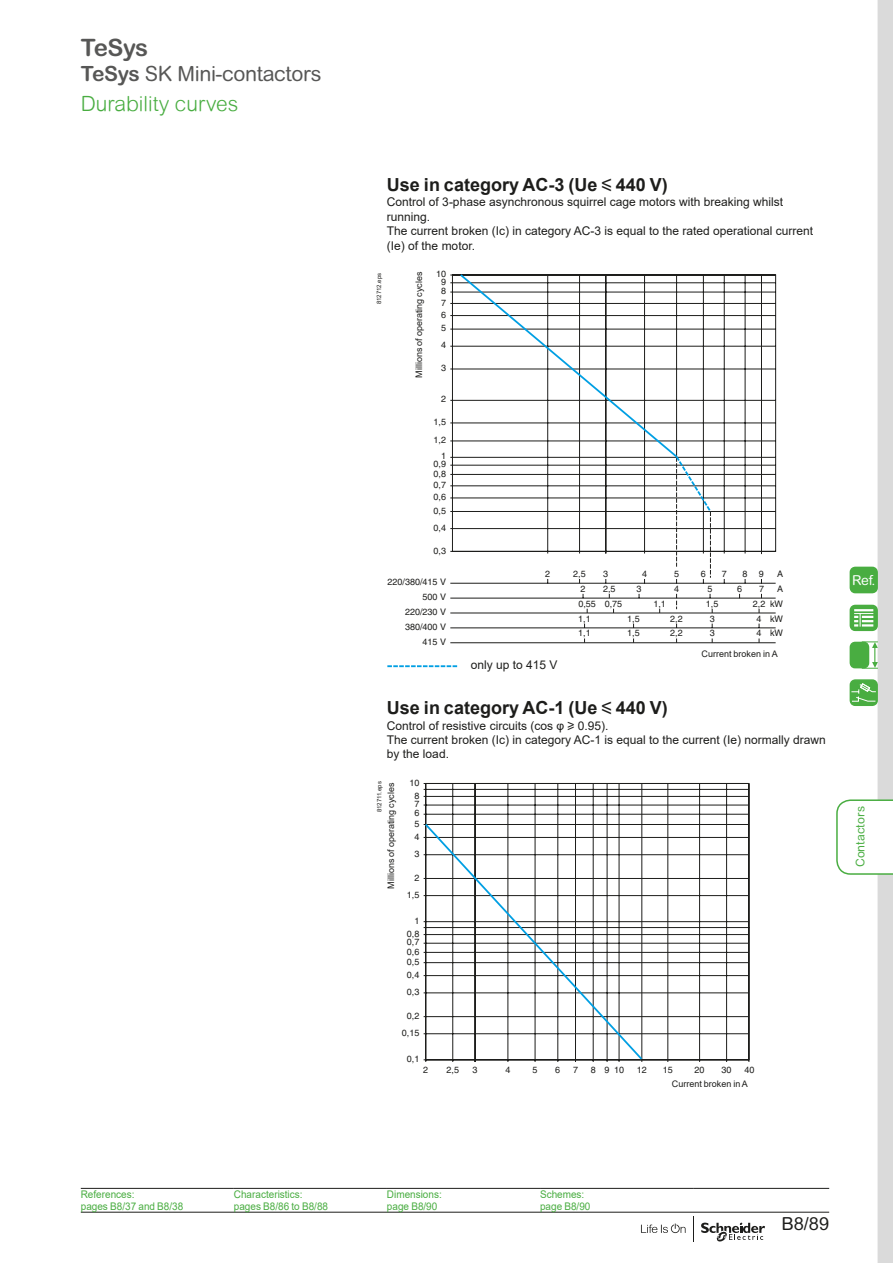
<style>
.page{position:relative;width:893px;height:1263px;background:#fff}
.page>*{position:absolute;margin:0;border:0;box-sizing:border-box;transform-origin:0 0}
.t1{font:700 24px "Arial Rounded MT Pro";letter-spacing:-.025em;color:#575756}
.t2{font:21px "Arial Rounded MT Pro";letter-spacing:-.02em;color:#575756}
.t3{font:300 21px "Arial Rounded MT";color:#49ad41}
.t4{font:700 18px "Arial";color:#1d1d1b}
.t5{font:18px "Arial Rounded MT Pro";color:#1d1d1b}
.t6{font:13.65px "Arial Rounded MT Pro";color:#fff}
.t7{font:12px/14.4px "Arial";color:#1d1d1b}
.t8{font:12px "Arial Rounded MT Pro";color:#49ad41}
.t9{font:10.5px/12px "Arial";color:#49ad41;scale:.95 1}
.t10{font:9px/17.1px "Helvetica";color:#1d1d1b}
.t11{font:9px "Arial";color:#1d1d1b}
.t12{font:6px "Arial";color:#1d1d1b}
.s1{font-weight:700}
.s2{font-family:"Graph Schneider";font-weight:400}
.s3{font-family:"Graph Schneider"}
</style>
<div class="page">
<div style="left:878px;top:0;width:15px;height:1263px;background:#dadada"></div>
<svg style="left:641px;top:1223px;width:45px;height:10px"></svg>
<svg style="left:701px;top:1222px;width:64px;height:20px"></svg>
<svg style="left:693px;top:1216px;width:1px;height:26px"></svg>
<hr style="left:81px;top:1212px;width:748px;height:1px;background:#1d1d1b">
<svg style="left:836px;top:799px;width:57px;height:76px"></svg>
<svg style="left:450px;top:274px;width:326px;height:280px"></svg>
<hr style="left:450px;top:583px;width:326px;height:1px;background:#1d1d1b">
<hr style="left:450px;top:598px;width:326px;height:1px;background:#1d1d1b">
<svg style="left:676px;top:594px;width:1px;height:15px"></svg>
<hr style="left:450px;top:613px;width:326px;height:1px;background:#1d1d1b">
<hr style="left:450px;top:628px;width:326px;height:1px;background:#1d1d1b">
<hr style="left:450px;top:642px;width:326px;height:1px;background:#1d1d1b">
<svg style="left:458px;top:274px;width:255px;height:309px"></svg>
<svg style="left:387px;top:665px;width:71px;height:2px"></svg>
<svg style="left:423px;top:783px;width:326px;height:279px"></svg>
<hr style="left:668px;top:783px;width:1px;height:279px;background:#1d1d1b">
<hr style="left:642px;top:783px;width:1px;height:279px;background:#1d1d1b">
<svg style="left:423px;top:822px;width:221px;height:239px"></svg>
<hr style="left:81px;top:1188px;width:153px;height:1px;background:#1d1d1b">
<hr style="left:234px;top:1188px;width:153px;height:1px;background:#1d1d1b">
<hr style="left:387px;top:1188px;width:153px;height:1px;background:#1d1d1b">
<hr style="left:540px;top:1188px;width:153px;height:1px;background:#1d1d1b">
<hr style="left:693px;top:1188px;width:136px;height:1px;background:#1d1d1b">
<div style="left:850px;top:680px;width:27px;height:25px;background:#49ad41;border-radius:5px"></div>
<div style="left:850px;top:679px;width:28px;height:27px;border:2px solid #49ad41;border-radius:5px"></div>
<svg style="left:851px;top:683px;width:26px;height:19px"></svg>
<div style="left:850px;top:642px;width:18px;height:26px;background:#49ad41;border-radius:5px"></div>
<div style="left:850px;top:642px;width:19px;height:26px;border:2px solid #49ad41;border-radius:5px"></div>
<svg style="left:862px;top:642px;width:16px;height:27px"></svg>
<div style="left:850px;top:567px;width:27px;height:26px;background:#49ad41;border-radius:5px"></div>
<div style="left:850px;top:567px;width:28px;height:26px;border:2px solid #49ad41;border-radius:5px"></div>
<div style="left:850px;top:605px;width:27px;height:25px;background:#49ad41;border-radius:5px"></div>
<div style="left:850px;top:605px;width:28px;height:26px;border:1px solid #49ad41;border-radius:5px"></div>
<svg style="left:854px;top:609px;width:19px;height:18px"></svg>
<h1 class="t1" style="left:81px;top:33px;width:69px">TeSys</h1>
<h2 class="t2" style="left:81px;top:61px;width:242px"><span class="s1">TeSys</span> SK Mini-contactors</h2>
<h2 class="t3" style="left:81px;top:91px;width:159px">Durability curves</h2>
<h3 class="t4" style="left:387px;top:172px;width:282px">Use in category AC-3 (Ue <span class="s2">y</span> 440 V)</h3>
<p class="t7" style="left:387px;top:195px;width:428px">Control of 3-phase asynchronous squirrel cage motors with breaking whilst running.<br>The current broken (Ic) in category AC-3 is equal to the rated operational current (Ie) of the motor.</p>
<p class="t12" style="left:375px;top:304px;width:33px;rotate:-90deg">812712.eps</p>
<p class="t10" style="left:436px;top:265px;width:12px;text-align:center">10<br>8</p>
<p class="t11" style="left:413px;top:378px;width:108px;rotate:-90deg">Millions of operating cycles</p>
<p class="t10" style="left:441px;top:273px;width:7px">9</p>
<p class="t10" style="left:441px;top:296px;width:7px;line-height:12.1px">7<br>6</p>
<p class="t10" style="left:441px;top:319px;width:7px">5<br>4</p>
<p class="t10" style="left:441px;top:359px;width:7px">3</p>
<p class="t10" style="left:441px;top:391px;width:7px">2</p>
<p class="t10" style="left:434px;top:413px;width:14px;line-height:18px">1,5<br>1,2</p>
<p class="t10" style="left:434px;top:448px;width:14px;text-align:right">1<br>0,8</p>
<p class="t10" style="left:434px;top:456px;width:14px">0,9</p>
<p class="t10" style="left:434px;top:479px;width:14px;line-height:12.1px">0,7<br>0,6</p>
<p class="t10" style="left:434px;top:502px;width:14px">0,5<br>0,4</p>
<p class="t10" style="left:434px;top:542px;width:14px">0,3</p>
<p class="t10" style="left:388px;top:574px;width:60px">220/380/415 V</p>
<p class="t10" style="left:423px;top:588px;width:25px">500 V</p>
<p class="t10" style="left:405px;top:603px;width:43px">220/230 V</p>
<p class="t10" style="left:405px;top:618px;width:43px">380/400 V</p>
<p class="t10" style="left:423px;top:633px;width:25px">415 V</p>
<p class="t10" style="left:573px;top:565px;width:14px">2,5</p>
<p class="t10" style="left:642px;top:565px;width:7px">4</p>
<p class="t10" style="left:674px;top:565px;width:7px">5</p>
<p class="t10" style="left:701px;top:565px;width:7px">6</p>
<p class="t10" style="left:722px;top:565px;width:7px">7</p>
<p class="t10" style="left:743px;top:565px;width:7px">8</p>
<p class="t10" style="left:759px;top:565px;width:7px">9</p>
<p class="t10" style="left:777px;top:565px;width:8px">A</p>
<p class="t10" style="left:545px;top:565px;width:7px">2</p>
<p class="t10" style="left:603px;top:565px;width:7px">3</p>
<p class="t10" style="left:603px;top:580px;width:14px">2,5</p>
<p class="t10" style="left:674px;top:580px;width:7px">4</p>
<p class="t10" style="left:708px;top:580px;width:7px">5</p>
<p class="t10" style="left:737px;top:580px;width:7px">6</p>
<p class="t10" style="left:759px;top:580px;width:7px">7</p>
<p class="t10" style="left:777px;top:580px;width:8px">A</p>
<p class="t10" style="left:581px;top:580px;width:7px">2</p>
<p class="t10" style="left:637px;top:580px;width:7px">3</p>
<p class="t10" style="left:578px;top:595px;width:19px">0,55</p>
<p class="t10" style="left:770px;top:595px;width:14px">kW</p>
<p class="t10" style="left:605px;top:595px;width:19px">0,75</p>
<p class="t10" style="left:653px;top:595px;width:14px">1,1</p>
<p class="t10" style="left:706px;top:595px;width:14px">1,5</p>
<p class="t10" style="left:753px;top:595px;width:14px">2,2</p>
<p class="t10" style="left:578px;top:610px;width:14px">1,1</p>
<p class="t10" style="left:627px;top:610px;width:14px">1,5</p>
<p class="t10" style="left:670px;top:610px;width:14px">2,2</p>
<p class="t10" style="left:710px;top:610px;width:7px">3</p>
<p class="t10" style="left:756px;top:610px;width:28px">4 kW</p>
<p class="t10" style="left:578px;top:625px;width:14px">1,1</p>
<p class="t10" style="left:627px;top:625px;width:14px">1,5</p>
<p class="t10" style="left:670px;top:625px;width:14px">2,2</p>
<p class="t10" style="left:710px;top:625px;width:7px">3</p>
<p class="t10" style="left:757px;top:625px;width:7px">4</p>
<p class="t10" style="left:770px;top:625px;width:14px">kW</p>
<p class="t7" style="left:471px;top:657px;width:88px">only up to 415 V</p>
<p class="t11" style="left:702px;top:647px;width:78px">Current broken in A</p>
<h3 class="t4" style="left:387px;top:695px;width:282px">Use in category AC-1 (Ue <span class="s2">y</span> 440 V)</h3>
<p class="t7" style="left:387px;top:718px;width:440px">Control of resistive circuits (cos φ <span class="s3">u</span> 0.95).<br>The current broken (Ic) in category AC-1 is equal to the current (Ie) normally drawn by the load.</p>
<p class="t11" style="left:385px;top:889px;width:108px;rotate:-90deg">Millions of operating cycles</p>
<p class="t10" style="left:409px;top:776px;width:12px;line-height:12.9px;text-align:center">10<br>8</p>
<p class="t10" style="left:414px;top:799px;width:7px;line-height:9.1px">7<br>6</p>
<p class="t10" style="left:414px;top:817px;width:7px;line-height:12.9px">5<br>4</p>
<p class="t10" style="left:414px;top:845px;width:7px">3</p>
<p class="t10" style="left:407px;top:869px;width:14px;text-align:right">2<br>1,5</p>
<p class="t10" style="left:407px;top:914px;width:14px;line-height:12.9px;text-align:right">1<br>0,8</p>
<p class="t10" style="left:407px;top:937px;width:14px;line-height:9.1px">0,7<br>0,6</p>
<p class="t10" style="left:407px;top:955px;width:14px;line-height:12.9px">0,5<br>0,4</p>
<p class="t10" style="left:407px;top:983px;width:14px">0,3</p>
<p class="t10" style="left:402px;top:1007px;width:19px;text-align:center">0,2<br>0,15</p>
<p class="t10" style="left:407px;top:1050px;width:14px">0,1</p>
<p class="t12" style="left:375px;top:812px;width:32px;rotate:-90deg">812711.eps</p>
<p class="t10" style="left:423px;top:1061px;width:7px">2</p>
<p class="t10" style="left:473px;top:1061px;width:7px">3</p>
<p class="t10" style="left:446px;top:1061px;width:14px">2,5</p>
<p class="t10" style="left:505px;top:1061px;width:7px">4</p>
<p class="t10" style="left:533px;top:1061px;width:7px">5</p>
<p class="t10" style="left:555px;top:1061px;width:7px">6</p>
<p class="t10" style="left:573px;top:1061px;width:7px">7</p>
<p class="t10" style="left:591px;top:1061px;width:35px">8 910</p>
<p class="t10" style="left:637px;top:1061px;width:12px">12</p>
<p class="t10" style="left:663px;top:1061px;width:12px">15</p>
<p class="t10" style="left:695px;top:1061px;width:12px">20</p>
<p class="t10" style="left:722px;top:1061px;width:12px">30</p>
<p class="t10" style="left:744px;top:1061px;width:12px">40</p>
<p class="t11" style="left:672px;top:1078px;width:78px">Current broken in A</p>
<p class="t6" style="left:852px;top:572px;width:24px">Ref.</p>
<p class="t8" style="left:853px;top:867px;width:62px;rotate:-90deg">Contactors</p>
<p class="t9" style="left:81px;top:1188px;width:109px">References:<br>pages B8/37 and B8/38</p>
<p class="t9" style="left:234px;top:1188px;width:101px">Characteristics: pages B8/86 to B8/88</p>
<p class="t9" style="left:387px;top:1188px;width:59px">Dimensions: page B8/90</p>
<p class="t9" style="left:540px;top:1188px;width:55px">Schemes: page B8/90</p>
<h3 class="t5" style="left:781px;top:1212px;width:49px">B8/89</h3>
</div>
